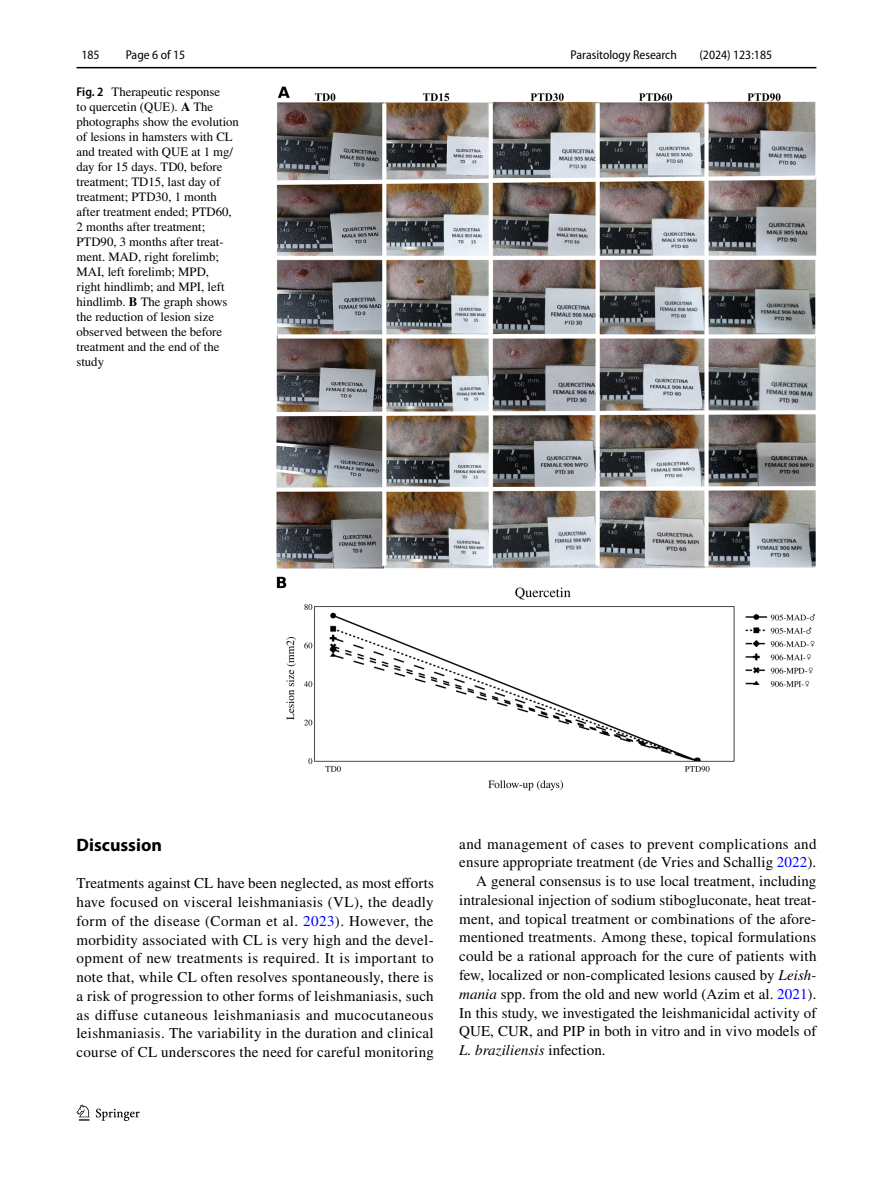
<style>
.page{position:relative;width:893px;height:1187px;background:#fff}
.page>*{position:absolute;margin:0;border:0;box-sizing:border-box;transform-origin:0 0}
.t1{font:700 18px "Myriad Pro";color:#000}
.t2{font:15px/18.8px "STIX";letter-spacing:.01em;color:#000;text-align:justify}
.t3{font:15px "STIX";letter-spacing:.03em;color:#000}
.t4{font:italic 15px "STIX";letter-spacing:.005em;color:#000}
.t5{font:12.75px/15px "STIX";color:#000}
.t6{font:semi-condensed 12.75px "Myriad Pro";color:#000}
.s1{font-family:"Myriad Pro";font-weight:600;font-stretch:semi-condensed}
.s2{font-weight:700}
.s3{color:#00f}
.s4{font-style:italic}
.s5{font-style:normal}
</style>
<div class="page">
<hr style="left:77px;top:67px;width:739px;height:1px;background:#000">
<svg style="left:77px;top:1104px;width:12px;height:16px"></svg>
<svg style="left:96px;top:1108px;width:44px;height:12px"></svg>
<img style="left:276px;top:87px;width:540px;height:703px">
<p class="t6" style="left:82px;top:48px;width:20px">185</p>
<p class="t6" style="left:126px;top:48px;width:61px">Page 6 of 15</p>
<p class="t6" style="left:571px;top:48px;width:108px">Parasitology Research</p>
<p class="t6" style="left:699px;top:48px;width:74px">(2024) 123:185</p>
<p class="t5" style="left:77px;top:85px;width:164px"><span class="s1">Fig. 2</span> Therapeutic response<br>to quercetin (QUE). <span class="s2">A</span> The photographs show the evolution of lesions in hamsters with CL and treated with QUE at 1 mg/ day for 15 days. TD0, before treatment; TD15, last day of treatment; PTD30, 1 month after treatment ended; PTD60,<br>2 months after treatment;<br>PTD90, 3 months after treat&shy;ment. MAD, right forelimb;<br>MAI, left forelimb; MPD,<br>right hindlimb; and MPI, left hindlimb. <span class="s2">B</span> The graph shows the reduction of lesion size observed between the before treatment and the end of the study</p>
<p class="t1" style="left:77px;top:833px;width:87px">Discussion</p>
<p class="t2" style="left:77px;top:874px;width:359px">Treatments against CL have been neglected, as most efforts have focused on visceral leishmaniasis (VL), the deadly form of the disease (Corman et al. <span class="s3">2023</span>). However, the morbidity associated with CL is very high and the devel&shy;opment of new treatments is required. It is important to note that, while CL often resolves spontaneously, there is a risk of progression to other forms of leishmaniasis, such as diffuse cutaneous leishmaniasis and mucocutaneous leishmaniasis. The variability in the duration and clinical course of CL underscores the need for careful monitoring</p>
<p class="t3" style="left:459px;top:833px;width:359px">and management of cases to prevent complications and</p>
<p class="t2" style="left:459px;top:854px;width:359px">ensure appropriate treatment (de Vries and Schallig <span class="s3">2022</span>).</p>
<p class="t2" style="left:476px;top:872px;width:342px">A general consensus is to use local treatment, including</p>
<p class="t2" style="left:459px;top:891px;width:359px">intralesional injection of sodium stibogluconate, heat treat-</p>
<p class="t2" style="left:459px;top:910px;width:358px">ment, and topical treatment or combinations of the afore-</p>
<p class="t2" style="left:459px;top:929px;width:358px">mentioned treatments. Among these, topical formulations</p>
<p class="t2" style="left:459px;top:947px;width:359px">could be a rational approach for the cure of patients with</p>
<p class="t2" style="left:459px;top:966px;width:359px">few, localized or non-complicated lesions caused by <span class="s4">Leish-</span></p>
<p class="t2" style="left:459px;top:985px;width:359px"><span class="s4">mania</span> spp. from the old and new world (Azim et al. <span class="s3">2021</span>).</p>
<p class="t2" style="left:459px;top:1004px;width:359px">In this study, we investigated the leishmanicidal activity of</p>
<p class="t2" style="left:459px;top:1022px;width:359px">QUE, CUR, and PIP in both in vitro and in vivo models of</p>
<p class="t4" style="left:459px;top:1039px;width:148px">L. braziliensis <span class="s5">infection.</span></p>
</div>
